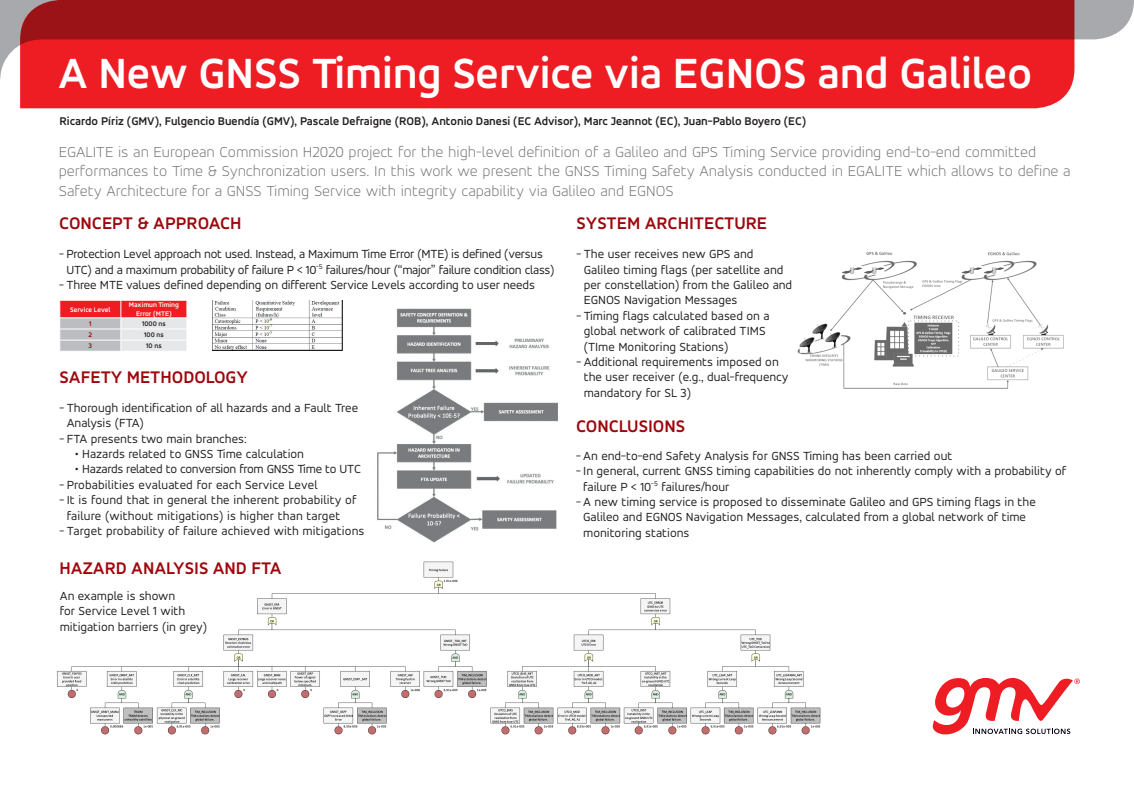
<style>
.page{position:relative;width:1134px;height:794px;background:#fff}
.page>*{position:absolute;margin:0;border:0;box-sizing:border-box;transform-origin:0 0}
.t1{font:700 45.2px "Accord Alternate";color:#fff}
.t2{font:700 18px "Accord Alternate";color:#9d070d}
.t3{font:200 16px/19.2px "Accord Alternate";color:#6c6d70}
.t4{font:12.8px/15.4px "Accord Alternate";color:#231f20}
.t5{font:12.8px/15.4px "Accord Alternate";letter-spacing:-.02em;color:#231f20}
.t6{font:700 12px "Accord Alternate";color:#231f20}
.t7{font:700 7.08px/8.5px "Accord Alternate";color:#fff;text-align:center}
.t8{font:700 7.08px "Accord Alternate";color:#231f20}
.t9{font:700 7.08px "Accord Alternate";color:#9d070d}
</style>
<div class="page">
<img style="left:57px;top:561px;width:764px;height:174px">
<svg style="left:932px;top:678px;width:148px;height:56px"></svg>
<svg style="left:0;top:0;width:1134px;height:79px"></svg>
<svg style="left:20px;top:0;width:1054px;height:108px;background:#d01a1f"></svg>
<img style="left:377px;top:309px;width:180px;height:234px">
<img style="left:212px;top:300px;width:131px;height:51px">
<img style="left:797px;top:251px;width:267px;height:137px">
<svg style="left:60px;top:300px;width:127px;height:51px;background:#de9da0"></svg>
<p class="t1" style="left:58px;top:46px;width:975px">A New GNSS Timing Service via EGNOS and Galileo</p>
<p class="t6" style="left:60px;top:114px;width:748px">Ricardo Píriz (GMV), Fulgencio Buendía (GMV), Pascale Defraigne (ROB), Antonio Danesi (EC Advisor), Marc Jeannot (EC), Juan-Pablo Boyero (EC)</p>
<p class="t3" style="left:59px;top:142px;width:1013px">EGALITE is an European Commission H2020 project for the high-level definition of a Galileo and GPS Timing Service providing end-to-end committed performances to Time &amp; Synchronization users. In this work we present the GNSS Timing Safety Analysis conducted in EGALITE which allows to define a<br>Safety Architecture for a GNSS Timing Service with integrity capability via Galileo and EGNOS</p>
<p class="t2" style="left:59px;top:212px;width:184px">CONCEPT &amp; APPROACH</p>
<p class="t5" style="left:66px;top:246px;width:490px;text-indent:-7px">- Protection Level approach not used. Instead, a Maximum Time Error (MTE) is defined (versus<br>UTC) and a maximum probability of failure P &lt; 10<sup>-5</sup> failures/hour (“major” failure condition class)</p>
<p class="t4" style="left:59px;top:277px;width:477px">- Three MTE values defined depending on different Service Levels according to user needs</p>
<p class="t2" style="left:577px;top:212px;width:192px">SYSTEM ARCHITECTURE</p>
<p class="t4" style="left:584px;top:246px;width:210px;text-indent:-7px">- The user receives new GPS and Galileo timing flags (per satellite and per constellation) from the Galileo and EGNOS Navigation Messages</p>
<p class="t4" style="left:584px;top:308px;width:187px;text-indent:-7px">- Timing flags calculated based on a global network of calibrated TIMS (TIme Monitoring Stations)</p>
<p class="t4" style="left:584px;top:354px;width:206px;text-indent:-7px">- Additional requirements imposed on the user receiver (e.g., dual-frequency mandatory for SL 3)</p>
<p class="t7" style="left:70px;top:305px;width:42px">Service Level</p>
<p class="t7" style="left:129px;top:301px;width:52px">Maximun Timing<br>Error (MTE)</p>
<p class="t9" style="left:89px;top:319px;width:4px">1</p>
<p class="t8" style="left:142px;top:319px;width:25px">1000 ns</p>
<p class="t9" style="left:88px;top:330px;width:5px">2</p>
<p class="t8" style="left:144px;top:330px;width:21px">100 ns</p>
<p class="t9" style="left:89px;top:342px;width:5px">3</p>
<p class="t8" style="left:146px;top:342px;width:17px">10 ns</p>
<p class="t2" style="left:60px;top:366px;width:190px">SAFETY METHODOLOGY</p>
<p class="t4" style="left:67px;top:400px;width:293px;text-indent:-7px">- Thorough identification of all hazards and a Fault Tree<br>Analysis (FTA)</p>
<p class="t4" style="left:60px;top:430px;width:189px">- FTA presents two main branches:</p>
<p class="t4" style="left:75px;top:446px;width:231px">• Hazards related to GNSS Time calculation</p>
<p class="t5" style="left:75px;top:461px;width:287px">• Hazards related to conversion from GNSS Time to UTC</p>
<p class="t4" style="left:60px;top:477px;width:260px">- Probabilities evaluated for each Service Level</p>
<p class="t4" style="left:67px;top:492px;width:291px;text-indent:-7px">- It is found that in general the inherent probability of failure (without mitigations) is higher than target</p>
<p class="t4" style="left:60px;top:523px;width:306px">- Target probability of failure achieved with mitigations</p>
<p class="t2" style="left:576px;top:415px;width:111px">CONCLUSIONS</p>
<p class="t4" style="left:576px;top:448px;width:378px">- An end-to-end Safety Analysis for GNSS Timing has been carried out</p>
<p class="t4" style="left:583px;top:463px;width:484px;text-indent:-7px">- In general, current GNSS timing capabilities do not inherently comply with a probability of failure P &lt; 10<sup>-5</sup> failures/hour</p>
<p class="t4" style="left:583px;top:494px;width:454px;text-indent:-7px">- A new timing service is proposed to disseminate Galileo and GPS timing flags in the<br>Galileo and EGNOS Navigation Messages, calculated from a global network of time monitoring stations</p>
<p class="t2" style="left:60px;top:557px;width:224px">HAZARD ANALYSIS AND FTA</p>
<p class="t4" style="left:60px;top:588px;width:149px">An example is shown<br>for Service Level 1 with mitigation barriers (in grey)</p>
</div>
